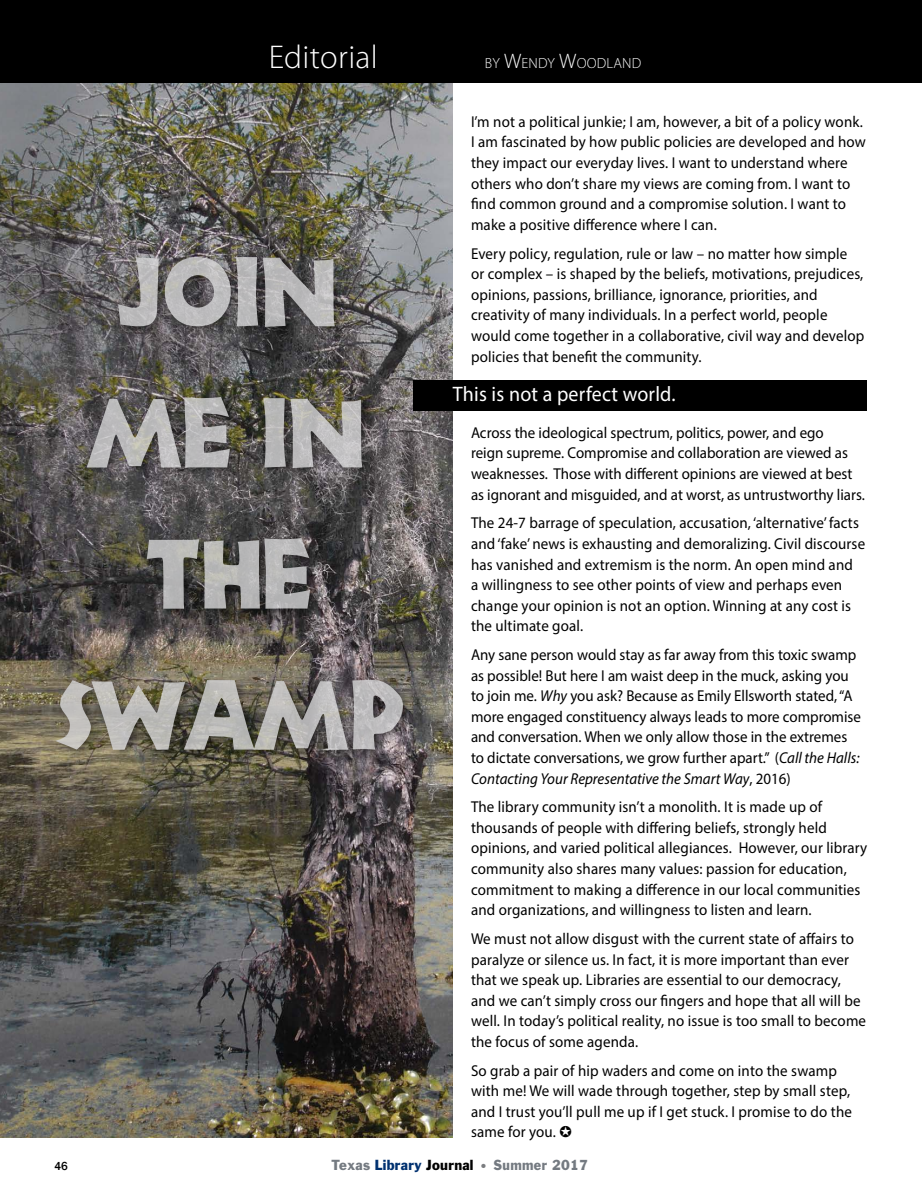
<style>
.page{position:relative;width:924px;height:1194px;background:#fff}
.page>*{position:absolute;margin:0;border:0;box-sizing:border-box;transform-origin:0 0}
.t1{font:90px/141px "Zorba";color:#d6d6d7;text-align:center;scale:.95 1}
.t2{font:300 33px "Myriad Pro";letter-spacing:.01em;color:#fff}
.t3{font:21px "Myriad Pro";letter-spacing:.01em;color:#fff;scale:.95 1}
.t4{font:15.75px/20.5px "Myriad Pro";letter-spacing:.01em;color:#000;scale:.95 1}
.t5{font:300 14.7px "Myriad Pro";letter-spacing:.015em;color:#fff}
.t6{font:13.5px "Franklin Gothic";letter-spacing:.025em;color:#747a81;scale:.95 1}
.t7{font:500 12px "Franklin Gothic";color:#000;scale:.95 1}
.s1{font-size:21px}
.s2{font-style:italic}
.s3{color:#003170}
.s4{color:#000}
.s5{font-family:"Futura";font-weight:500;color:#7b7d80}
</style>
<div class="page">
<img style="left:0;top:84px;width:453px;height:1053px">
<div style="left:0;top:0;width:921px;height:83px;background:#000"></div>
<div style="left:52px;top:253px;width:362px;height:508px;background:#000;opacity:.5"></div>
<div style="left:413px;top:380px;width:454px;height:30px;background:#000"></div>
<h2 class="t2" style="left:269px;top:37px;width:111px">Editorial</h2>
<p class="t5" style="left:485px;top:54px;width:158px">BY <span class="s1">W</span>ENDY <span class="s1">W</span>OODLAND</p>
<h1 class="t1" style="left:51px;top:218px;width:370px">JOIN<br>ME IN<br>THE<br>SWAMP</h1>
<p class="t4" style="left:471px;top:111px;width:417px">I’m not a political junkie; I am, however, a bit of a policy wonk.<br>I am fascinated by how public policies are developed and how they impact our everyday lives. I want to understand where others who don’t share my views are coming from. I want to find common ground and a compromise solution. I want to make a positive difference where I can.</p>
<p class="t4" style="left:471px;top:243px;width:415px">Every policy, regulation, rule or law – no matter how simple or complex – is shaped by the beliefs, motivations, prejudices, opinions, passions, brilliance, ignorance, priorities, and creativity of many individuals. In a perfect world, people would come together in a collaborative, civil way and develop policies that benefit the community.</p>
<h3 class="t3" style="left:453px;top:381px;width:236px">This is not a perfect world.</h3>
<p class="t4" style="left:471px;top:422px;width:416px">Across the ideological spectrum, politics, power, and ego<br>reign supreme. Compromise and collaboration are viewed as weaknesses. Those with different opinions are viewed at best as ignorant and misguided, and at worst, as untrustworthy liars.</p>
<p class="t4" style="left:471px;top:512px;width:416px">The 24-7 barrage of speculation, accusation, ‘alternative’ facts and ‘fake’ news is exhausting and demoralizing. Civil discourse has vanished and extremism is the norm. An open mind and<br>a willingness to see other points of view and perhaps even change your opinion is not an option. Winning at any cost is the ultimate goal.</p>
<p class="t4" style="left:471px;top:644px;width:412px">Any sane person would stay as far away from this toxic swamp as possible! But here I am waist deep in the muck, asking you to join me. <span class="s2">Why</span> you ask? Because as Emily Ellsworth stated, “A more engaged constituency always leads to more compromise and conversation. When we only allow those in the extremes to dictate conversations, we grow further apart.” (<span class="s2">Call the Halls:<br>Contacting Your Representative the Smart Way</span>, 2016)</p>
<p class="t4" style="left:471px;top:796px;width:418px">The library community isn’t a monolith. It is made up of thousands of people with differing beliefs, strongly held opinions, and varied political allegiances. However, our library community also shares many values: passion for education, commitment to making a difference in our local communities and organizations, and willingness to listen and learn.</p>
<p class="t4" style="left:471px;top:928px;width:417px">We must not allow disgust with the current state of affairs to paralyze or silence us. In fact, it is more important than ever that we speak up. Libraries are essential to our democracy, and we can’t simply cross our fingers and hope that all will be well. In today’s political reality, no issue is too small to become the focus of some agenda.</p>
<p class="t4" style="left:471px;top:1059px;width:402px">So grab a pair of hip waders and come on into the swamp with me! We will wade through together, step by small step, and I trust you’ll pull me up if I get stuck. I promise to do the same for you.</p>
<p class="t7" style="left:55px;top:1158px;width:16px">46</p>
<p class="t6" style="left:331px;top:1156px;width:271px">Texas <span class="s3">Library</span> <span class="s4">Journal</span> <span class="s5">•</span> Summer 2017</p>
</div>
